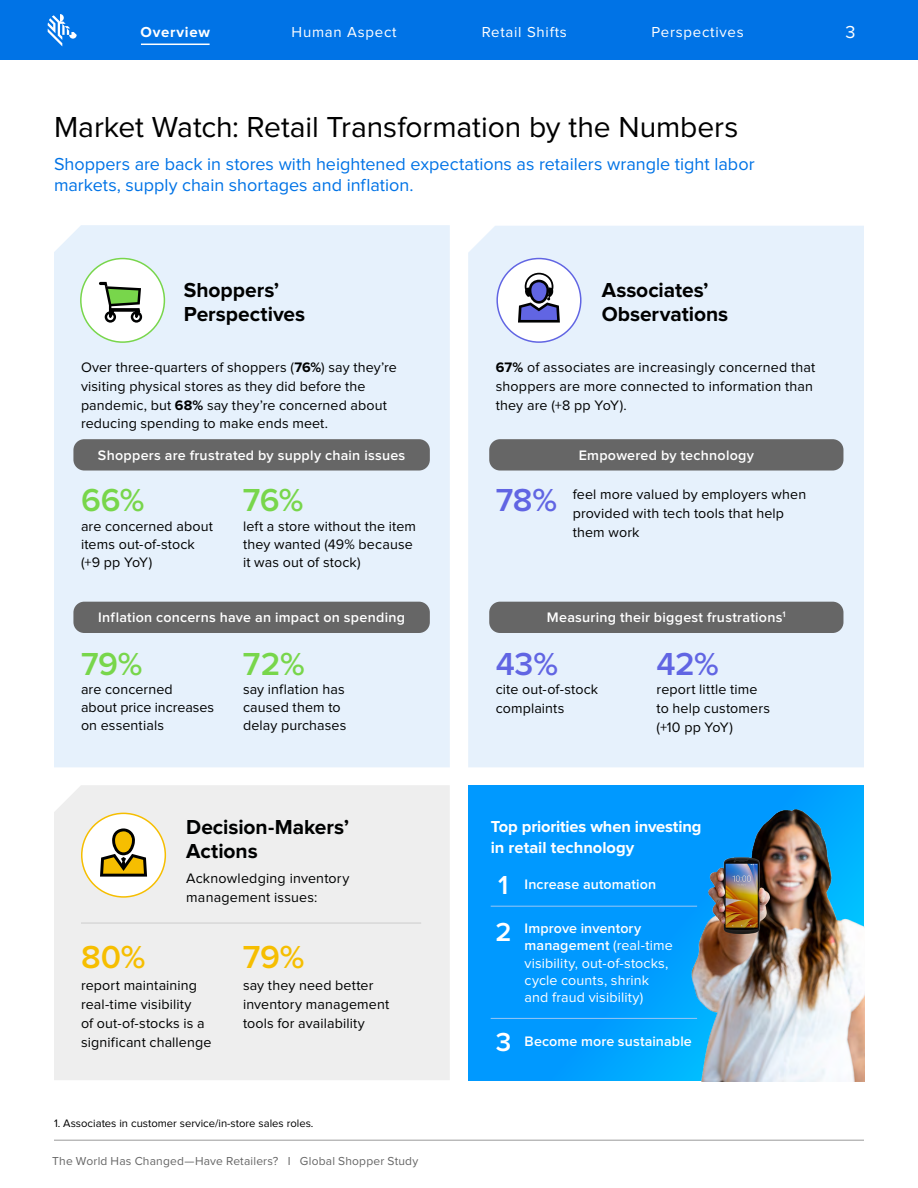
<style>
.page{position:relative;width:918px;height:1188px;background:#fff}
.page>*{position:absolute;margin:0;border:0;box-sizing:border-box;transform-origin:0 0}
.t1{font:600 33px "Proxima Nova";letter-spacing:-.005em;color:#78d64b}
.t2{font:600 33px "Proxima Nova";color:#6165e3}
.t3{font:600 33px "Proxima Nova";color:#f6be00}
.t4{font:30px "Proxima Nova";letter-spacing:-.005em;color:#000}
.t5{font:600 27px/47.2px "Proxima Nova";color:#fff}
.t6{font:700 21px/24px "Proxima Nova";color:#000101}
.t7{font:18px/21.6px "Proxima Nova";color:#0073e6}
.t8{font:18px "Proxima Nova";color:#fff}
.t9{font:700 16.5px/21px "Proxima Nova";letter-spacing:-.005em;color:#fff}
.t10{font:15px "Proxima Nova";letter-spacing:.05em;color:#fff}
.t11{font:700 15px "Proxima Nova";letter-spacing:.05em;color:#fff}
.t12{font:14.25px/18.8px "Proxima Nova";letter-spacing:.01em;color:#000101}
.t13{font:600 14.25px "Proxima Nova";letter-spacing:.015em;color:#fff}
.t14{font:14.25px/17.2px "Proxima Nova";letter-spacing:.01em;color:#fff}
.t15{font:12px "Proxima Nova";letter-spacing:.015em;color:#666}
.t16{font:11.25px "Proxima Nova";color:#000}
.s1{font-weight:700}
.s2{font-weight:600}
</style>
<div class="page">
<hr style="left:54px;top:1140px;width:810px;height:1px;background:#999">
<svg style="left:468px;top:785px;width:396px;height:296px;background:#009bfe"></svg>
<div style="left:468px;top:226px;width:396px;height:541px;background:#e6f1fc"></div>
<div style="left:54px;top:225px;width:396px;height:542px;background:#e6f1fc"></div>
<div style="left:54px;top:785px;width:396px;height:295px;background:#eee"></div>
<hr style="left:81px;top:923px;width:340px;height:1px;background:#ccc">
<div style="left:81px;top:259px;width:83px;height:83px;background:#fff;border-radius:50%"></div>
<div style="left:80px;top:258px;width:85px;height:85px;border:2px solid #78d64b;border-radius:50%"></div>
<svg style="left:99px;top:282px;width:43px;height:41px"></svg>
<div style="left:82px;top:813px;width:83px;height:84px;background:#fff;border-radius:50%"></div>
<div style="left:81px;top:813px;width:85px;height:85px;border:2px solid #f6be00;border-radius:50%"></div>
<svg style="left:100px;top:828px;width:47px;height:49px"></svg>
<div style="left:497px;top:259px;width:84px;height:83px;background:#fff;border-radius:50%"></div>
<div style="left:496px;top:258px;width:86px;height:85px;border:2px solid #6165e3;border-radius:50%"></div>
<svg style="left:518px;top:273px;width:42px;height:50px"></svg>
<div style="left:73px;top:439px;width:357px;height:32px;background:#666;border-radius:11px"></div>
<div style="left:489px;top:439px;width:354px;height:32px;background:#666;border-radius:11px"></div>
<div style="left:489px;top:602px;width:354px;height:31px;background:#666;border-radius:11px"></div>
<div style="left:73px;top:602px;width:357px;height:31px;background:#666;border-radius:11px"></div>
<hr style="left:491px;top:906px;width:206px;height:1px;background:#99c7f5">
<hr style="left:491px;top:1018px;width:206px;height:1px;background:#99c7f5">
<div style="left:0;top:0;width:918px;height:60px;background:#0073e6"></div>
<svg style="left:48px;top:14px;width:29px;height:32px"></svg>
<hr style="left:141px;top:44px;width:69px;height:1px;background:#fff">
<img style="left:691px;top:810px;width:173px;height:271px">
<p class="t11" style="left:141px;top:25px;width:71px">Overview</p>
<p class="t10" style="left:292px;top:25px;width:107px">Human Aspect</p>
<p class="t10" style="left:482px;top:25px;width:87px">Retail Shifts</p>
<p class="t10" style="left:652px;top:25px;width:94px">Perspectives</p>
<p class="t8" style="left:845px;top:24px;width:12px">3</p>
<h2 class="t4" style="left:54px;top:113px;width:686px">Market Watch: Retail Transformation by the Numbers</h2>
<p class="t7" style="left:54px;top:154px;width:702px">Shoppers are back in stores with heightened expectations as retailers wrangle tight labor markets, supply chain shortages and inflation.</p>
<h3 class="t6" style="left:184px;top:279px;width:123px">Shoppers’<br>Perspectives</h3>
<p class="t12" style="left:81px;top:359px;width:318px">Over three-quarters of shoppers (<span class="s1">76%</span>) say they’re visiting physical stores as they did before the pandemic, but <span class="s1">68%</span> say they’re concerned about reducing spending to make ends meet.</p>
<h3 class="t6" style="left:602px;top:279px;width:128px">Associates’<br>Observations</h3>
<p class="t12" style="left:496px;top:359px;width:321px"><span class="s1">67%</span> of associates are increasingly concerned that shoppers are more connected to information than they are (+8 pp YoY).</p>
<p class="t13" style="left:98px;top:448px;width:309px">Shoppers are frustrated by supply chain issues</p>
<p class="t13" style="left:579px;top:448px;width:177px">Empowered by technology</p>
<h1 class="t1" style="left:81px;top:485px;width:65px">66%</h1>
<p class="t12" style="left:81px;top:518px;width:133px;line-height:18px">are concerned about items out-of-stock (+9 pp YoY)</p>
<h1 class="t1" style="left:243px;top:485px;width:62px">76%</h1>
<h1 class="t2" style="left:496px;top:485px;width:63px">78%</h1>
<p class="t12" style="left:243px;top:518px;width:175px;line-height:18px">left a store without the item they wanted (49% because it was out of stock)</p>
<p class="t12" style="left:573px;top:486px;width:235px">feel more valued by employers when provided with tech tools that help them work</p>
<p class="t13" style="left:98px;top:611px;width:308px">Inflation concerns have an impact on spending</p>
<p class="t13" style="left:547px;top:611px;width:240px">Measuring their biggest frustrations<sup>1</sup></p>
<h1 class="t1" style="left:81px;top:649px;width:63px">79%</h1>
<h1 class="t2" style="left:496px;top:649px;width:64px">43%</h1>
<h1 class="t1" style="left:243px;top:649px;width:63px">72%</h1>
<h1 class="t2" style="left:657px;top:649px;width:64px">42%</h1>
<p class="t12" style="left:81px;top:681px;width:135px;line-height:18px">are concerned<br>about price increases on essentials</p>
<p class="t12" style="left:496px;top:681px;width:104px">cite out-of-stock complaints</p>
<p class="t12" style="left:243px;top:681px;width:105px;line-height:18px">say inflation has caused them to delay purchases</p>
<p class="t12" style="left:657px;top:681px;width:115px">report little time to help customers (+10 pp YoY)</p>
<h3 class="t6" style="left:186px;top:816px;width:164px">Decision-Makers’<br>Actions</h3>
<h1 class="t3" style="left:81px;top:941px;width:66px">80%</h1>
<p class="t12" style="left:186px;top:870px;width:165px">Acknowledging inventory management issues:</p>
<h1 class="t3" style="left:243px;top:941px;width:63px">79%</h1>
<p class="t12" style="left:81px;top:977px;width:132px">report maintaining real-time visibility<br>of out-of-stocks is a significant challenge</p>
<p class="t12" style="left:243px;top:977px;width:148px">say they need better inventory management tools for availability</p>
<p class="t16" style="left:54px;top:1118px;width:261px">1. Associates in customer service/in-store sales roles.</p>
<p class="t15" style="left:52px;top:1156px;width:367px">The World Has Changed—Have Retailers? I Global Shopper Study</p>
<p class="t9" style="left:491px;top:817px;width:212px">Top priorities when investing in retail technology</p>
<h3 class="t5" style="left:495px;top:862px;width:18px">1<br>2</h3>
<h3 class="t5" style="left:496px;top:1020px;width:17px">3</h3>
<p class="t13" style="left:525px;top:878px;width:133px">Increase automation</p>
<p class="t14" style="left:525px;top:920px;width:150px"><span class="s2">Improve inventory management</span> (real-time visibility, out-of-stocks, cycle counts, shrink and fraud visibility)</p>
<p class="t13" style="left:525px;top:1035px;width:169px">Become more sustainable</p>
</div>
